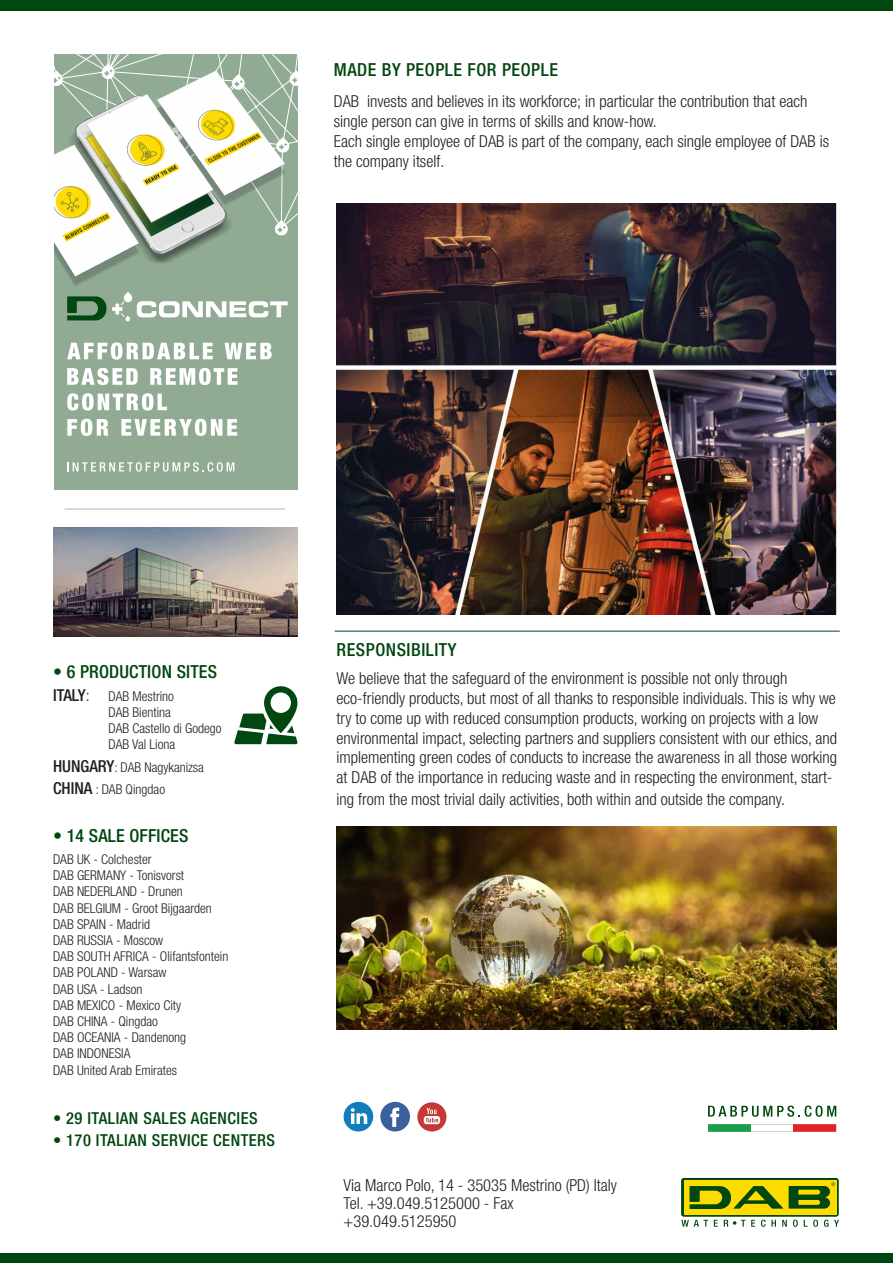
<style>
.page{position:relative;width:893px;height:1263px;background:#fff}
.page>*{position:absolute;margin:0;border:0;box-sizing:border-box;transform-origin:0 0}
.t1{font:500 condensed 18px "Helvetica Neue LT";letter-spacing:.03em;color:#004710}
.t2{font:500 condensed 18px "Helvetica Neue LT";letter-spacing:.01em;color:#004710}
.t3{font:300 condensed 16.5px/19.8px "Helvetica Neue LT";color:#231f20}
.t4{font:500 condensed 16.5px "Helvetica Neue LT";letter-spacing:.03em;color:#004710}
.t5{font:300 condensed 13.5px/16.2px "Helvetica Neue LT";color:#231f20}
.s1{font-weight:900}
.s2{font-weight:500;font-size:16.5px}
.s3{font-size:16.5px}
</style>
<div class="page">
<div style="left:0;top:0;width:893px;height:11px;background:#004710"></div>
<div style="left:0;top:1254px;width:893px;height:9px;background:#004710"></div>
<svg style="left:681px;top:1220px;width:27px;height:7px"></svg>
<svg style="left:714px;top:1220px;width:4px;height:7px"></svg>
<svg style="left:751px;top:1220px;width:4px;height:7px"></svg>
<svg style="left:761px;top:1219px;width:15px;height:8px"></svg>
<svg style="left:782px;top:1220px;width:5px;height:7px"></svg>
<svg style="left:793px;top:1219px;width:5px;height:8px"></svg>
<svg style="left:804px;top:1219px;width:14px;height:8px"></svg>
<svg style="left:824px;top:1219px;width:15px;height:8px"></svg>
<svg style="left:681px;top:1178px;width:158px;height:39px"></svg>
<div style="left:683px;top:1180px;width:153px;height:34px;background:#ffdc01"></div>
<svg style="left:724px;top:1220px;width:21px;height:7px"></svg>
<svg style="left:789px;top:1182px;width:46px;height:26px"></svg>
<svg style="left:689px;top:1186px;width:94px;height:23px"></svg>
<hr style="left:335px;top:631px;width:505px;height:1px;background:#004710">
<svg style="left:234px;top:686px;width:63px;height:58px"></svg>
<img style="left:336px;top:826px;width:500px;height:203px">
<svg style="left:708px;top:1105px;width:128px;height:12px"></svg>
<svg style="left:708px;top:1124px;width:128px;height:7px"></svg>
<svg style="left:380px;top:1102px;width:30px;height:29px"></svg>
<svg style="left:344px;top:1102px;width:29px;height:29px"></svg>
<div style="left:417px;top:1102px;width:29px;height:29px;background:#c53836;border-radius:50%"></div>
<svg style="left:424px;top:1108px;width:16px;height:16px"></svg>
<img style="left:336px;top:203px;width:500px;height:412px">
<div style="left:54px;top:54px;width:244px;height:436px;background:#90aa94"></div>
<svg style="left:76px;top:54px;width:222px;height:8px"></svg>
<hr style="left:65px;top:509px;width:220px;height:1px;background:#b2b3b7">
<img style="left:53px;top:528px;width:245px;height:108px">
<svg style="left:67px;top:296px;width:39px;height:24px"></svg>
<svg style="left:112px;top:292px;width:176px;height:30px"></svg>
<svg style="left:67px;top:462px;width:167px;height:10px"></svg>
<img style="left:54px;top:62px;width:244px;height:224px">
<svg style="left:67px;top:342px;width:146px;height:18px"></svg>
<svg style="left:225px;top:343px;width:47px;height:16px"></svg>
<svg style="left:67px;top:368px;width:71px;height:17px"></svg>
<svg style="left:150px;top:368px;width:88px;height:17px"></svg>
<svg style="left:67px;top:393px;width:100px;height:17px"></svg>
<svg style="left:67px;top:419px;width:41px;height:17px"></svg>
<svg style="left:121px;top:419px;width:116px;height:17px"></svg>
<p class="t1" style="left:334px;top:59px;width:226px">MADE BY PEOPLE FOR PEOPLE</p>
<p class="t3" style="left:334px;top:91px;width:497px">DAB invests and believes in its workforce; in particular the contribution that each single person can give in terms of skills and know-how.<br>Each single employee of DAB is part of the company, each single employee of DAB is the company itself.</p>
<p class="t2" style="left:53px;top:661px;width:166px"><span class="s1">•</span> 6 PRODUCTION SITES</p>
<p class="t5" style="left:109px;top:688px;width:115px;text-indent:-55px"><span class="s2">ITALY</span><span class="s3">:</span> DAB Mestrino<br>DAB Bientina<br>DAB Castello di Godego<br>DAB Val Liona</p>
<p class="t5" style="left:53px;top:755px;width:152px;line-height:22.5px"><span class="s2">HUNGARY</span>: DAB Nagykanizsa<br><span class="s2">CHINA</span> : DAB Qingdao</p>
<p class="t2" style="left:53px;top:824px;width:137px"><span class="s1">•</span> 14 SALE OFFICES</p>
<p class="t5" style="left:53px;top:851px;width:177px">DAB UK - Colchester<br>DAB GERMANY - Tonisvorst<br>DAB NEDERLAND - Drunen<br>DAB BELGIUM - Groot Bijgaarden<br>DAB SPAIN - Madrid<br>DAB RUSSIA - Moscow<br>DAB SOUTH AFRICA - Olifantsfontein<br>DAB POLAND - Warsaw<br>DAB USA - Ladson<br>DAB MEXICO - Mexico City<br>DAB CHINA - Qingdao<br>DAB OCEANIA - Dandenong<br>DAB INDONESIA<br>DAB United Arab Emirates</p>
<p class="t4" style="left:53px;top:1108px;width:206px"><span class="s1">•</span> 29 ITALIAN SALES AGENCIES</p>
<p class="t4" style="left:53px;top:1131px;width:224px"><span class="s1">•</span> 170 ITALIAN SERVICE CENTERS</p>
<p class="t1" style="left:336px;top:638px;width:122px">RESPONSIBILITY</p>
<p class="t3" style="left:336px;top:668px;width:502px">We believe that the safeguard of the environment is possible not only through eco-friendly products, but most of all thanks to responsible individuals. This is why we try to come up with reduced consumption products, working on projects with a low environmental impact, selecting partners and suppliers consistent with our ethics, and implementing green codes of conducts to increase the awareness in all those working at DAB of the importance in reducing waste and in respecting the environment, start-</p>
<p class="t3" style="left:336px;top:789px;width:450px">ing from the most trivial daily activities, both within and outside the company.</p>
<p class="t3" style="left:344px;top:1176px;width:275px;line-height:18px">Via Marco Polo, 14 - 35035 Mestrino (PD) Italy<br>Tel. +39.049.5125000 - Fax +39.049.5125950</p>
</div>
